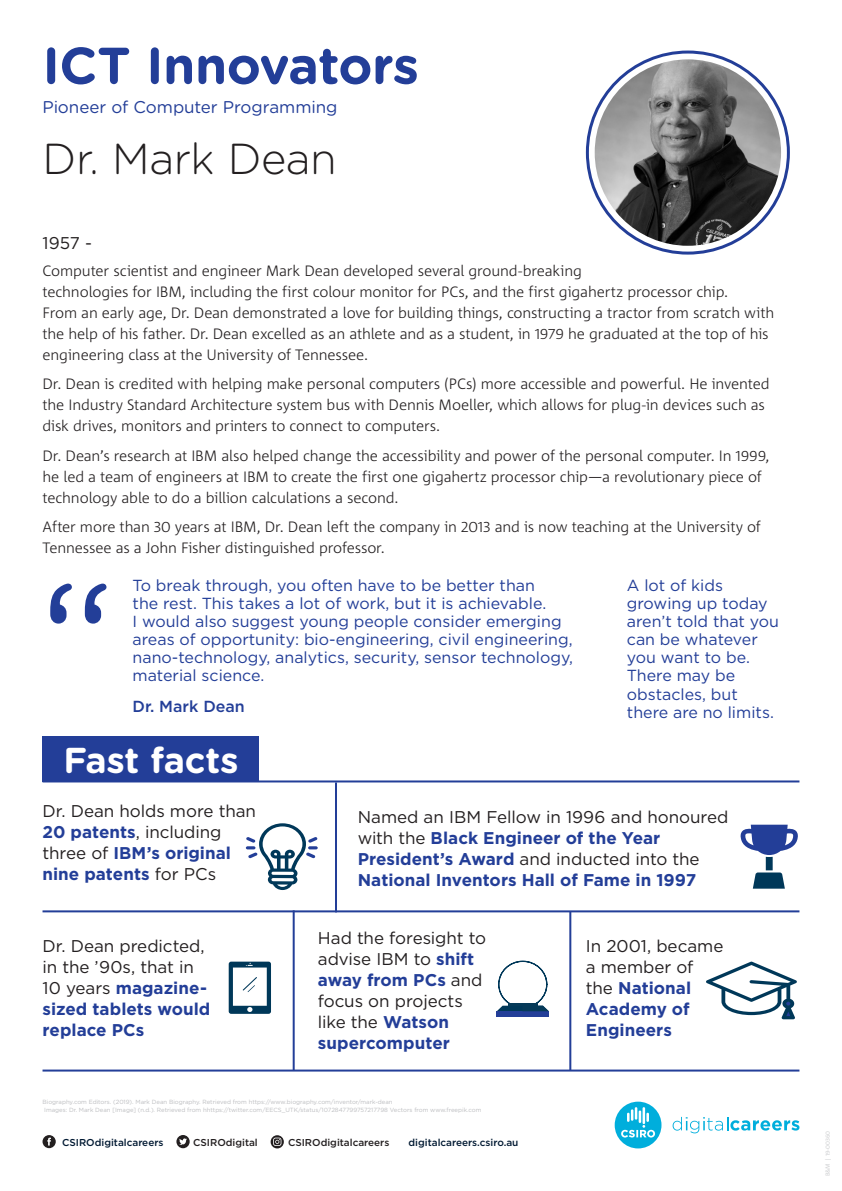
<style>
.page{position:relative;width:842px;height:1191px;background:#fff}
.page>*{position:absolute;margin:0;border:0;box-sizing:border-box;transform-origin:0 0}
.t1{font:173px "Gotham Rounded";color:#233e98}
.Gotham_Title{font:700 51.6px "Gotham Rounded";letter-spacing:-.01em;color:#233e98}
.Gotham_Title-2{font:300 43.3px "Gotham Rounded";letter-spacing:-.01em;color:#231f20}
.H2_Heading{font:700 36px "Gotham Rounded";letter-spacing:-.005em;color:#fff}
.Facts{font:17px/21px "Gotham";letter-spacing:-.005em;color:#231f20}
.Facts-2{font:700 17px/21px "Gotham";color:#233e98}
.Top_Page_Heading{font:17px "Gotham Rounded";letter-spacing:-.005em;color:#233e98}
.H2_Heading-2{font:17px "Gotham";color:#231f20}
.t2{font:16px/18px "Gotham";color:#233e98}
.t3{font:500 16px "Gotham";color:#233e98}
.Body_Copy_copy{font:300 15px/21px "Corpid C1";letter-spacing:-.01em;color:#231f20}
.t4{font:500 10px "Gotham";color:#001932}
.t5{font:500 10px "Gotham";color:#231f20}
.t6{font:6px/8px "Gotham";color:#bcbdc0}
.t7{font:6px "Corpid C1";color:#d1d2d4}
.s1{font-weight:700;color:#233e98}
.s2{font-weight:400;color:#231f20}
</style>
<div class="page">
<div style="left:43px;top:1135px;width:13px;height:13px;background:#231f20;border-radius:50%"></div>
<svg style="left:47px;top:1137px;width:4px;height:8px"></svg>
<svg style="left:176px;top:1135px;width:14px;height:13px"></svg>
<svg style="left:179px;top:1138px;width:8px;height:11px"></svg>
<svg style="left:271px;top:1135px;width:13px;height:13px"></svg>
<svg style="left:615px;top:1101px;width:46px;height:47px"></svg>
<svg style="left:673px;top:1116px;width:126px;height:17px"></svg>
<hr style="left:335px;top:782px;width:2px;height:130px;background:#233e98">
<hr style="left:43px;top:910px;width:756px;height:2px;background:#233e98">
<hr style="left:293px;top:910px;width:2px;height:160px;background:#233e98">
<hr style="left:43px;top:1069px;width:756px;height:2px;background:#233e98">
<hr style="left:43px;top:780px;width:756px;height:2px;background:#233e98">
<img style="left:595px;top:59px;width:186px;height:187px;border-radius:93px">
<svg style="left:246px;top:823px;width:72px;height:67px"></svg>
<svg style="left:740px;top:824px;width:58px;height:64px"></svg>
<div style="left:497px;top:1011px;width:52px;height:5px;background:#233e98"></div>
<svg style="left:497px;top:960px;width:52px;height:51px"></svg>
<hr style="left:508px;top:1003px;width:29px;height:2px;background:#063a59">
<hr style="left:569px;top:911px;width:2px;height:159px;background:#233e98">
<svg style="left:706px;top:961px;width:91px;height:58px"></svg>
<svg style="left:229px;top:961px;width:42px;height:52px"></svg>
<div style="left:43px;top:735px;width:216px;height:46px;background:#233e98"></div>
<p class="Gotham_Title" style="left:43px;top:28px;width:378px">ICT Innovators</p>
<p class="Top_Page_Heading" style="left:43px;top:95px;width:296px">Pioneer of Computer Programming</p>
<p class="Gotham_Title-2" style="left:43px;top:129px;width:296px">Dr. Mark Dean</p>
<h2 class="H2_Heading-2" style="left:43px;top:232px;width:51px">1957 -</h2>
<p class="Body_Copy_copy" style="left:43px;top:259px;width:733px">Computer scientist and engineer Mark Dean developed several ground-breaking<br>technologies for IBM, including the first colour monitor for PCs, and the first gigahertz processor chip.<br>From an early age, Dr. Dean demonstrated a love for building things, constructing a tractor from scratch with the help of his father. Dr. Dean excelled as an athlete and as a student, in 1979 he graduated at the top of his engineering class at the University of Tennessee.</p>
<p class="Body_Copy_copy" style="left:43px;top:373px;width:728px">Dr. Dean is credited with helping make personal computers (PCs) more accessible and powerful. He invented the Industry Standard Architecture system bus with Dennis Moeller, which allows for plug-in devices such as disk drives, monitors and printers to connect to computers.</p>
<p class="Body_Copy_copy" style="left:43px;top:444px;width:729px">Dr. Dean’s research at IBM also helped change the accessibility and power of the personal computer. In 1999, he led a team of engineers at IBM to create the first one gigahertz processor chip—a revolutionary piece of technology able to do a billion calculations a second.</p>
<p class="Body_Copy_copy" style="left:43px;top:516px;width:720px">After more than 30 years at IBM, Dr. Dean left the company in 2013 and is now teaching at the University of<br>Tennessee as a John Fisher distinguished professor.</p>
<p class="t1" style="left:38px;top:525px;width:78px">“</p>
<p class="t2" style="left:133px;top:576px;width:442px">To break through, you often have to be better than<br>the rest. This takes a lot of work, but it is achievable.<br>I would also suggest young people consider emerging areas of opportunity: bio-engineering, civil engineering, nano‑technology, analytics, security, sensor technology, material science.</p>
<p class="t3" style="left:133px;top:695px;width:114px">Dr. Mark Dean</p>
<h2 class="H2_Heading" style="left:63px;top:734px;width:177px">Fast facts</h2>
<p class="t2" style="left:627px;top:576px;width:154px">A lot of kids growing up today aren’t told that you can be whatever you want to be.<br>There may be obstacles, but there are no limits.</p>
<p class="Facts" style="left:43px;top:800px;width:215px">Dr. Dean holds more than<br><span class="s1">20 patents</span>, including three of <span class="s1">IBM’s original nine patents</span> for PCs</p>
<p class="Facts-2" style="left:358px;top:806px;width:372px"><span class="s2">Named an IBM Fellow in 1996 and honoured with the</span> Black Engineer of the Year President’s Award <span class="s2">and inducted into the </span>National Inventors Hall of Fame in 1997</p>
<p class="Facts" style="left:43px;top:935px;width:169px">Dr. Dean predicted, in the ’90s, that in<br>10 years <span class="s1">magazine&shy;sized tablets would replace PCs</span></p>
<p class="Facts" style="left:318px;top:927px;width:170px">Had the foresight to advise IBM to <span class="s1">shift away from PCs</span> and focus on projects like the <span class="s1">Watson supercomputer</span></p>
<p class="Facts-2" style="left:586px;top:935px;width:139px"><span class="s2">In 2001, became a member of the</span> National<br>Academy of<br>Engineers</p>
<p class="t6" style="left:43px;top:1097px;width:440px">Biography.com Editors. (2019). Mark Dean Biography. Retrieved from https://www.biography.com/inventor/mark-dean<br>Images: Dr. Mark Dean [Image] (n.d.). Retrieved from hhttps://twitter.com/EECS_UTK/status/1072847799757217798 Vectors from www.freepik.com</p>
<p class="t4" style="left:62px;top:1135px;width:103px">CSIROdigitalcareers</p>
<p class="t5" style="left:193px;top:1135px;width:66px">CSIROdigital</p>
<p class="t5" style="left:288px;top:1135px;width:103px">CSIROdigitalcareers</p>
<p class="t4" style="left:409px;top:1135px;width:111px">digitalcareers.csiro.au</p>
<p class="t7" style="left:824px;top:1176px;width:47px;rotate:-90deg">B&amp;M | 19-00360</p>
</div>
